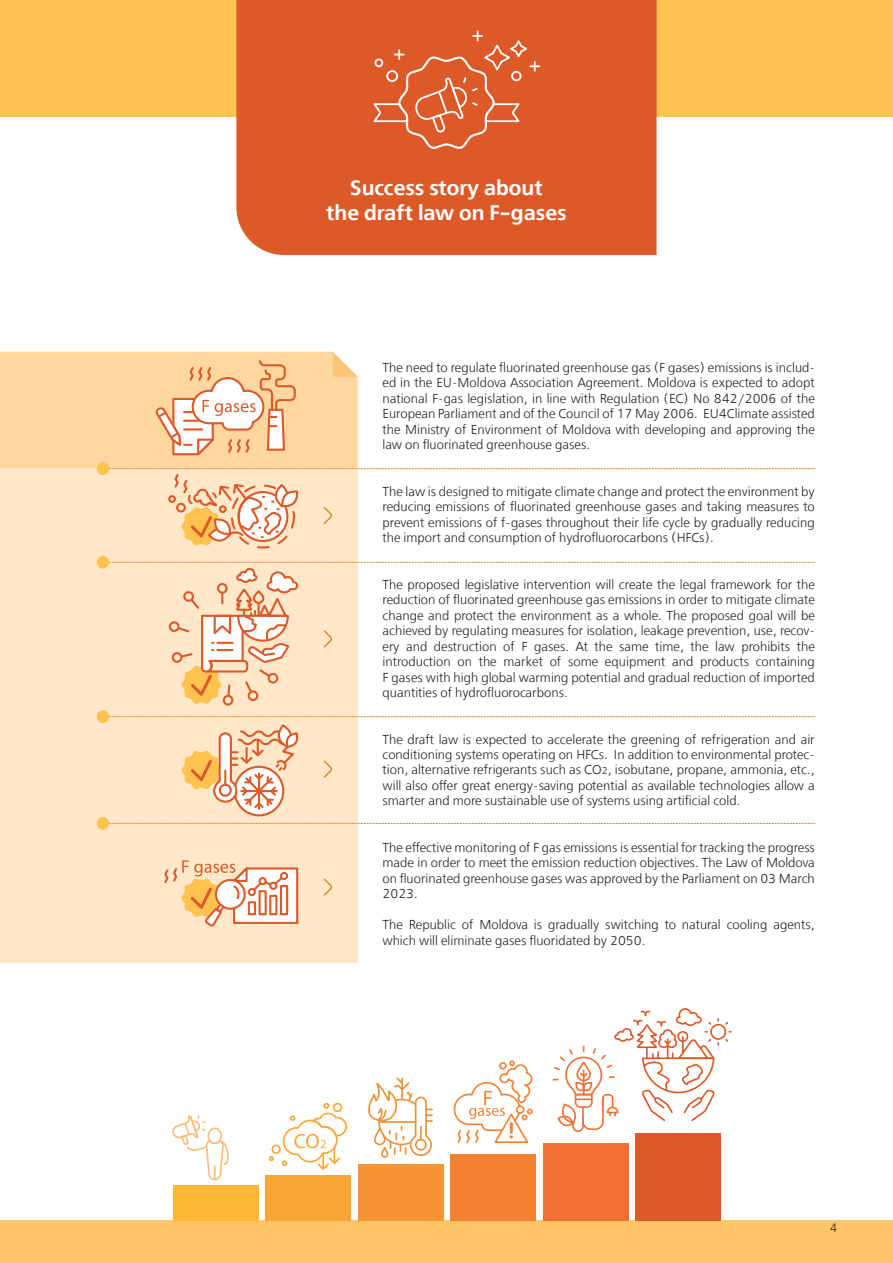
<style>
.page{position:relative;width:893px;height:1263px;background:#fff}
.page>*{position:absolute;margin:0;border:0;box-sizing:border-box;transform-origin:0 0}
.t1{font:700 21px/25.2px "Noah";color:#fff;text-align:center}
.t2{font:12.9px/15.5px "Noah";color:#231f20;text-align:justify}
.t3{font:12px "Noah";color:#231f20}
.s1{font-size:9.9px}
</style>
<div class="page">
<div style="left:0;top:1220px;width:893px;height:43px;background:#fec465"></div>
<div style="left:0;top:469px;width:358px;height:493px;background:#fee8c9"></div>
<svg style="left:323px;top:760px;width:9px;height:18px"></svg>
<svg style="left:323px;top:878px;width:9px;height:18px"></svg>
<div style="left:173px;top:1185px;width:85px;height:35px;background:#fdb933"></div>
<div style="left:266px;top:1175px;width:85px;height:45px;background:#faa634"></div>
<div style="left:358px;top:1164px;width:85px;height:56px;background:#f79433"></div>
<div style="left:451px;top:1154px;width:85px;height:66px;background:#f58232"></div>
<div style="left:543px;top:1143px;width:85px;height:77px;background:#f37032"></div>
<div style="left:636px;top:1133px;width:85px;height:87px;background:#dd5928"></div>
<div style="left:0;top:0;width:893px;height:117px;background:#fec34e"></div>
<div style="left:236px;top:0;width:421px;height:255px;background:#dd5928"></div>
<svg style="left:371px;top:31px;width:168px;height:121px"></svg>
<svg style="left:109px;top:716px;width:706px;height:1px"></svg>
<svg style="left:109px;top:823px;width:706px;height:1px"></svg>
<div style="left:97px;top:817px;width:12px;height:13px;background:#fec34e;border-radius:50%"></div>
<svg style="left:164px;top:860px;width:135px;height:67px"></svg>
<svg style="left:235px;top:767px;width:48px;height:48px"></svg>
<div style="left:234px;top:766px;width:50px;height:50px;border:2px solid #dd5928;border-radius:50%"></div>
<svg style="left:181px;top:725px;width:118px;height:85px"></svg>
<svg style="left:0;top:352px;width:815px;height:197px"></svg>
<div style="left:223px;top:695px;width:11px;height:11px;border:2px solid #dd5928;border-radius:50%"></div>
<svg style="left:108px;top:562px;width:707px;height:142px"></svg>
<svg style="left:173px;top:1115px;width:56px;height:66px"></svg>
<div style="left:271px;top:1144px;width:10px;height:10px;border:2px solid #faa634;border-radius:50%"></div>
<svg style="left:269px;top:1156px;width:5px;height:5px"></svg>
<svg style="left:282px;top:1103px;width:65px;height:67px"></svg>
<svg style="left:453px;top:1060px;width:80px;height:83px"></svg>
<svg style="left:553px;top:1008px;width:178px;height:124px"></svg>
<div style="left:677px;top:1031px;width:11px;height:11px;border:2px solid #dd5928;border-radius:50%"></div>
<svg style="left:368px;top:1077px;width:65px;height:80px"></svg>
<svg style="left:375px;top:1128px;width:10px;height:16px"></svg>
<div style="left:374px;top:1127px;width:11px;height:18px;border:2px solid #eb9136;border-radius:5px"></div>
<div style="left:381px;top:1147px;width:7px;height:11px;border:2px solid #eb9136;border-radius:3px"></div>
<div style="left:97px;top:556px;width:12px;height:13px;background:#fec34e;border-radius:50%"></div>
<div style="left:97px;top:710px;width:12px;height:13px;background:#fec34e;border-radius:50%"></div>
<h1 class="t1" style="left:326px;top:176px;width:242px">Success story about<br>the draft law on F-gases</h1>
<p class="t2" style="left:382px;top:360px;width:434px">The need to regulate fluorinated greenhouse gas (F gases) emissions is includ&shy;ed in the EU-Moldova Association Agreement. Moldova is expected to adopt national F-gas legislation, in line with Regulation (EC) No 842/2006 of the European Parliament and of the Council of 17 May 2006. EU4Climate assisted the Ministry of Environment of Moldova with developing and approving the law on fluorinated greenhouse gases.</p>
<p class="t2" style="left:382px;top:484px;width:434px">The law is designed to mitigate climate change and protect the environment by reducing emissions of fluorinated greenhouse gases and taking measures to prevent emissions of f-gases throughout their life cycle by gradually reducing the import and consumption of hydrofluorocarbons (HFCs).</p>
<p class="t2" style="left:382px;top:577px;width:434px">The proposed legislative intervention will create the legal framework for the reduction of fluorinated greenhouse gas emissions in order to mitigate climate change and protect the environment as a whole. The proposed goal will be achieved by regulating measures for isolation, leakage prevention, use, recov&shy;ery and destruction of F gases. At the same time, the law prohibits the introduction on the market of some equipment and products containing F gases with high global warming potential and gradual reduction of imported quantities of hydrofluorocarbons.</p>
<p class="t2" style="left:382px;top:732px;width:434px">The draft law is expected to accelerate the greening of refrigeration and air conditioning systems operating on HFCs. In addition to environmental protec&shy;tion, alternative refrigerants such as CO<span class="s1">2</span>, isobutane, propane, ammonia, etc., will also offer great energy-saving potential as available technologies allow a smarter and more sustainable use of systems using artificial cold.</p>
<p class="t2" style="left:382px;top:840px;width:434px">The effective monitoring of F gas emissions is essential for tracking the progress made in order to meet the emission reduction objectives. The Law of Moldova on fluorinated greenhouse gases was approved by the Parliament on 03 March 2023.</p>
<p class="t2" style="left:382px;top:917px;width:434px">The Republic of Moldova is gradually switching to natural cooling agents, which will eliminate gases fluoridated by 2050.</p>
<p class="t3" style="left:830px;top:1221px;width:9px">4</p>
</div>
